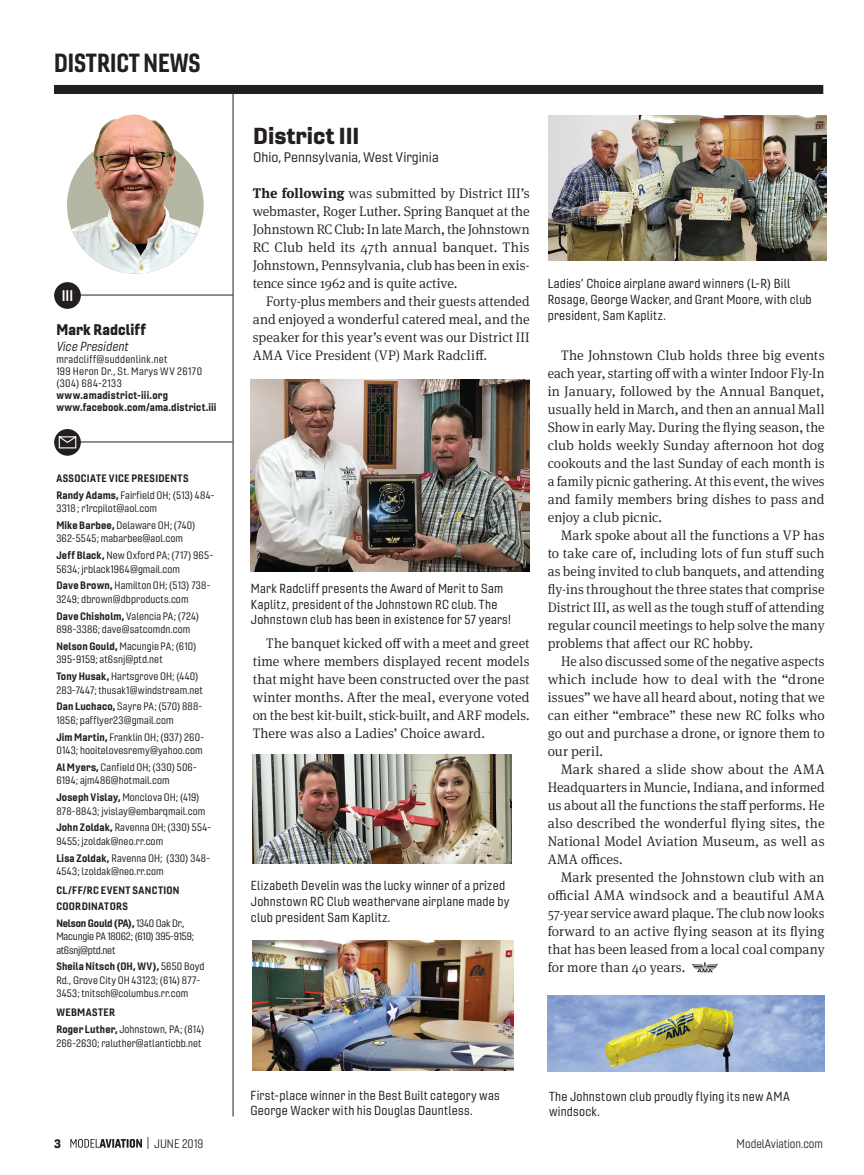
<style>
.page{position:relative;width:864px;height:1175px;background:#fff}
.page>*{position:absolute;margin:0;border:0;box-sizing:border-box;transform-origin:0 0}
.GLOBAL_-_Slug{font:25.5px "Gineso Con Bol";color:#231f20}
.AMA_NEWS_-_District{font:900 expanded 22.5px "Gineso";color:#231f20}
.AMA_NEWS_-_District-2{font:15px "Gineso Nor Bla";letter-spacing:.01em;color:#231f20}
.AMA_NEWS_-_Icon_Numb{font:15px "Gineso Nor Dem";color:#fff}
.GLOBAL_-_Body_Copy_I{font:300 13.8px/18px "Meta Serif Pro";color:#231f20;text-align:justify}
.AMA_NEWS_-_District-3{font:expanded 13.5px "Gineso";color:#231f20}
.GLOBAL_-_Caption{font:12.75px/15.8px "Gineso Nor Reg";letter-spacing:.02em;color:#231f20}
.AMA_NEWS_-_District-4{font:12.75px "Gineso Nor Reg It";letter-spacing:.01em;color:#231f20}
.t1{font:12px "Gineso Nor Boo";color:#231f20}
.t2{font:900 expanded 12px "Gineso";color:#231f20}
.AMA_NEWS_-_Associate{font:10.5px/13.5px "Gineso Nor Reg";letter-spacing:.005em;color:#231f20}
.AMA_NEWS_-_Associate-2{font:10.5px/13.5px "Gineso Nor Reg";letter-spacing:-.02em;color:#231f20}
.AMA_NEWS_-_Associate-3{font:10.5px/15.8px "Gineso Nor Bol";letter-spacing:.035em;color:#231f20}
.AMA_NEWS_-_District-5{font:10.5px "Gineso Nor Reg";letter-spacing:.03em;color:#231f20}
.AMA_NEWS_-_District-6{font:10.5px "Gineso Nor Bol";letter-spacing:.015em;color:#231f20}
.s1{font-family:"Gineso Nor Bol"}
.s2{font-weight:700}
</style>
<div class="page">
<svg style="left:70px;top:1138px;width:72px;height:9px"></svg>
<div style="left:54px;top:85px;width:769px;height:9px;background:#231f20"></div>
<img style="left:67px;top:108px;width:137px;height:166px;border-radius:67px">
<hr style="left:54px;top:295px;width:179px;height:1px;background:#231f20">
<hr style="left:54px;top:442px;width:179px;height:1px;background:#231f20">
<div style="left:54px;top:282px;width:27px;height:27px;background:#231f20;border-radius:50%"></div>
<div style="left:54px;top:429px;width:27px;height:27px;background:#231f20;border-radius:50%"></div>
<svg style="left:58px;top:436px;width:19px;height:13px"></svg>
<hr style="left:233px;top:94px;width:1px;height:1022px;background:#231f20">
<svg style="left:692px;top:962px;width:26px;height:10px"></svg>
<img style="left:251px;top:379px;width:279px;height:192px">
<img style="left:548px;top:995px;width:276px;height:77px">
<img style="left:252px;top:940px;width:262px;height:130px">
<img style="left:253px;top:754px;width:259px;height:109px">
<img style="left:549px;top:116px;width:278px;height:145px">
<p class="GLOBAL_-_Slug" style="left:54px;top:47px;width:148px">DISTRICT NEWS</p>
<p class="AMA_NEWS_-_Icon_Numb" style="left:62px;top:286px;width:13px">III</p>
<p class="AMA_NEWS_-_District-2" style="left:56px;top:319px;width:91px">Mark Radcliff</p>
<p class="AMA_NEWS_-_District-4" style="left:56px;top:338px;width:74px">Vice President</p>
<p class="AMA_NEWS_-_District-5" style="left:56px;top:353px;width:113px">mradcliff@suddenlink.net</p>
<p class="AMA_NEWS_-_District-5" style="left:56px;top:365px;width:147px">199 Heron Dr., St. Marys WV 26170</p>
<p class="AMA_NEWS_-_District-5" style="left:56px;top:377px;width:67px">(304) 684-2133</p>
<p class="AMA_NEWS_-_District-6" style="left:56px;top:388px;width:113px">www.amadistrict-iii.org</p>
<p class="AMA_NEWS_-_District-6" style="left:56px;top:400px;width:162px">www.facebook.com/ama.district.iii</p>
<p class="AMA_NEWS_-_Associate-3" style="left:56px;top:470px;width:134px">ASSOCIATE VICE PRESIDENTS</p>
<p class="AMA_NEWS_-_Associate" style="left:56px;top:488px;width:160px"><span class="s1">Randy Adams,</span> Fairfield OH; (513) 484-<br>3318 ; r1rcpilot@aol.com</p>
<p class="AMA_NEWS_-_Associate" style="left:56px;top:518px;width:141px"><span class="s1">Mike Barbee,</span> Delaware OH; (740)<br>362-5545; mabarbee@aol.com</p>
<p class="AMA_NEWS_-_Associate" style="left:56px;top:548px;width:158px"><span class="s1">Jeff Black,</span> New Oxford PA; (717) 965-<br>5634; jrblack1964@gmail.com</p>
<p class="AMA_NEWS_-_Associate" style="left:56px;top:579px;width:156px"><span class="s1">Dave Brown,</span> Hamilton OH; (513) 738-<br>3249; dbrown@dbproducts.com</p>
<p class="AMA_NEWS_-_Associate" style="left:56px;top:609px;width:144px"><span class="s1">Dave Chisholm,</span> Valencia PA; (724)<br>898-3386; dave@satcomdn.com</p>
<p class="AMA_NEWS_-_Associate" style="left:56px;top:639px;width:142px"><span class="s1">Nelson Gould,</span> Macungie PA; (610)<br>395-9159; at6snj@ptd.net</p>
<p class="AMA_NEWS_-_Associate" style="left:56px;top:669px;width:148px"><span class="s1">Tony Husak,</span> Hartsgrove OH; (440)<br>283-7447; thusak1@windstream.net</p>
<p class="AMA_NEWS_-_Associate" style="left:56px;top:700px;width:147px"><span class="s1">Dan Luchaco,</span> Sayre PA; (570) 888-<br>1856; pafflyer23@gmail.com</p>
<p class="AMA_NEWS_-_Associate" style="left:56px;top:730px;width:149px"><span class="s1">Jim Martin,</span> Franklin OH; (937) 260-<br>0143; hooitelovesremy@yahoo.com</p>
<p class="AMA_NEWS_-_Associate" style="left:56px;top:760px;width:142px"><span class="s1">Al Myers,</span> Canfield OH; (330) 506-<br>6194; ajm486@hotmail.com</p>
<p class="AMA_NEWS_-_Associate" style="left:56px;top:790px;width:150px"><span class="s1">Joseph Vislay,</span> Monclova OH; (419)<br>878-8843; jvislay@embarqmail.com</p>
<p class="AMA_NEWS_-_Associate" style="left:56px;top:820px;width:156px"><span class="s1">John Zoldak,</span> Ravenna OH; (330) 554-<br>9455; jzoldak@neo.rr.com</p>
<p class="AMA_NEWS_-_Associate" style="left:56px;top:851px;width:155px"><span class="s1">Lisa Zoldak,</span> Ravenna OH; (330) 348-<br>4543; lzoldak@neo.rr.com</p>
<p class="AMA_NEWS_-_Associate-3" style="left:56px;top:882px;width:125px">CL/FF/RC EVENT SANCTION<br>COORDINATORS</p>
<p class="AMA_NEWS_-_Associate-2" style="left:56px;top:916px;width:139px"><span class="s1">Nelson Gould (PA),</span> 1340 Oak Dr.,<br>Macungie PA 18062; (610) 395-9159; at6snj@ptd.net</p>
<p class="AMA_NEWS_-_Associate" style="left:56px;top:959px;width:150px"><span class="s1">Sheila Nitsch (OH, WV),</span> 5650 Boyd<br>Rd., Grove City OH 43123; (614) 877-<br>3453; tnitsch@columbus.rr.com</p>
<p class="AMA_NEWS_-_Associate-3" style="left:56px;top:1004px;width:60px">WEBMASTER</p>
<p class="AMA_NEWS_-_Associate" style="left:56px;top:1022px;width:150px"><span class="s1">Roger Luther,</span> Johnstown, PA; (814)<br>266-2630; raluther@atlanticbb.net</p>
<p class="AMA_NEWS_-_District" style="left:253px;top:121px;width:108px">District III</p>
<p class="AMA_NEWS_-_District-3" style="left:253px;top:149px;width:187px">Ohio, Pennsylvania, West Virginia</p>
<p class="GLOBAL_-_Body_Copy_I" style="left:253px;top:184px;width:278px"><span class="s2">The following</span> was submitted by District III’s webmaster, Roger Luther. Spring Banquet at the Johnstown RC Club: In late March, the Johnstown RC Club held its 47th annual banquet. This Johnstown, Pennsylvania, club has been in exis&shy;tence since 1962 and is quite active.</p>
<p class="GLOBAL_-_Body_Copy_I" style="left:253px;top:292px;width:279px;text-indent:14px">Forty-plus members and their guests attended and enjoyed a wonderful catered meal, and the speaker for this year’s event was our District III AMA Vice President (VP) Mark Radcliff.</p>
<p class="GLOBAL_-_Caption" style="left:251px;top:580px;width:262px">Mark Radcliff presents the Award of Merit to Sam<br>Kaplitz, president of the Johnstown RC club. The<br>Johnstown club has been in existence for 57 years!</p>
<p class="GLOBAL_-_Body_Copy_I" style="left:253px;top:634px;width:279px;text-indent:14px">The banquet kicked off with a meet and greet time where members displayed recent models that might have been constructed over the past winter months. After the meal, everyone voted on the best kit-built, stick-built, and ARF models.<br>There was also a Ladies’ Choice award.</p>
<p class="GLOBAL_-_Caption" style="left:251px;top:878px;width:260px">Elizabeth Develin was the lucky winner of a prized<br>Johnstown RC Club weathervane airplane made by club president Sam Kaplitz.</p>
<p class="GLOBAL_-_Caption" style="left:548px;top:276px;width:266px">Ladies’ Choice airplane award winners (L-R) Bill<br>Rosage, George Wacker, and Grant Moore, with club president, Sam Kaplitz.</p>
<p class="GLOBAL_-_Body_Copy_I" style="left:548px;top:346px;width:279px;text-indent:13px">The Johnstown Club holds three big events each year, starting off with a winter Indoor Fly-In in January, followed by the Annual Banquet, usually held in March, and then an annual Mall Show in early May. During the flying season, the club holds weekly Sunday afternoon hot dog cookouts and the last Sunday of each month is a family picnic gathering. At this event, the wives and family members bring dishes to pass and enjoy a club picnic.</p>
<p class="GLOBAL_-_Body_Copy_I" style="left:548px;top:526px;width:279px;text-indent:14px">Mark spoke about all the functions a VP has to take care of, including lots of fun stuff such as being invited to club banquets, and attending fly-ins throughout the three states that comprise District III, as well as the tough stuff of attending regular council meetings to help solve the many problems that affect our RC hobby.</p>
<p class="GLOBAL_-_Body_Copy_I" style="left:548px;top:652px;width:279px;text-indent:14px">He also discussed some of the negative aspects which include how to deal with the “drone issues” we have all heard about, noting that we can either “embrace” these new RC folks who go out and purchase a drone, or ignore them to our peril.</p>
<p class="GLOBAL_-_Body_Copy_I" style="left:548px;top:760px;width:279px;text-indent:14px">Mark shared a slide show about the AMA Headquarters in Muncie, Indiana, and informed us about all the functions the staff performs. He also described the wonderful flying sites, the National Model Aviation Museum, as well as AMA offices.</p>
<p class="GLOBAL_-_Body_Copy_I" style="left:548px;top:868px;width:279px;text-indent:14px">Mark presented the Johnstown club with an official AMA windsock and a beautiful AMA 57-year service award plaque. The club now looks forward to an active flying season at its flying that has been leased from a local coal company for more than 40 years.</p>
<p class="GLOBAL_-_Caption" style="left:250px;top:1087px;width:251px">First-place winner in the Best Built category was<br>George Wacker with his Douglas Dauntless.</p>
<p class="GLOBAL_-_Caption" style="left:549px;top:1088px;width:242px">The Johnstown club proudly flying its new AMA windsock.</p>
<p class="t2" style="left:54px;top:1135px;width:8px">3</p>
<p class="t1" style="left:147px;top:1136px;width:58px">| JUNE 2019</p>
<p class="t1" style="left:737px;top:1136px;width:88px">ModelAviation.com</p>
</div>
